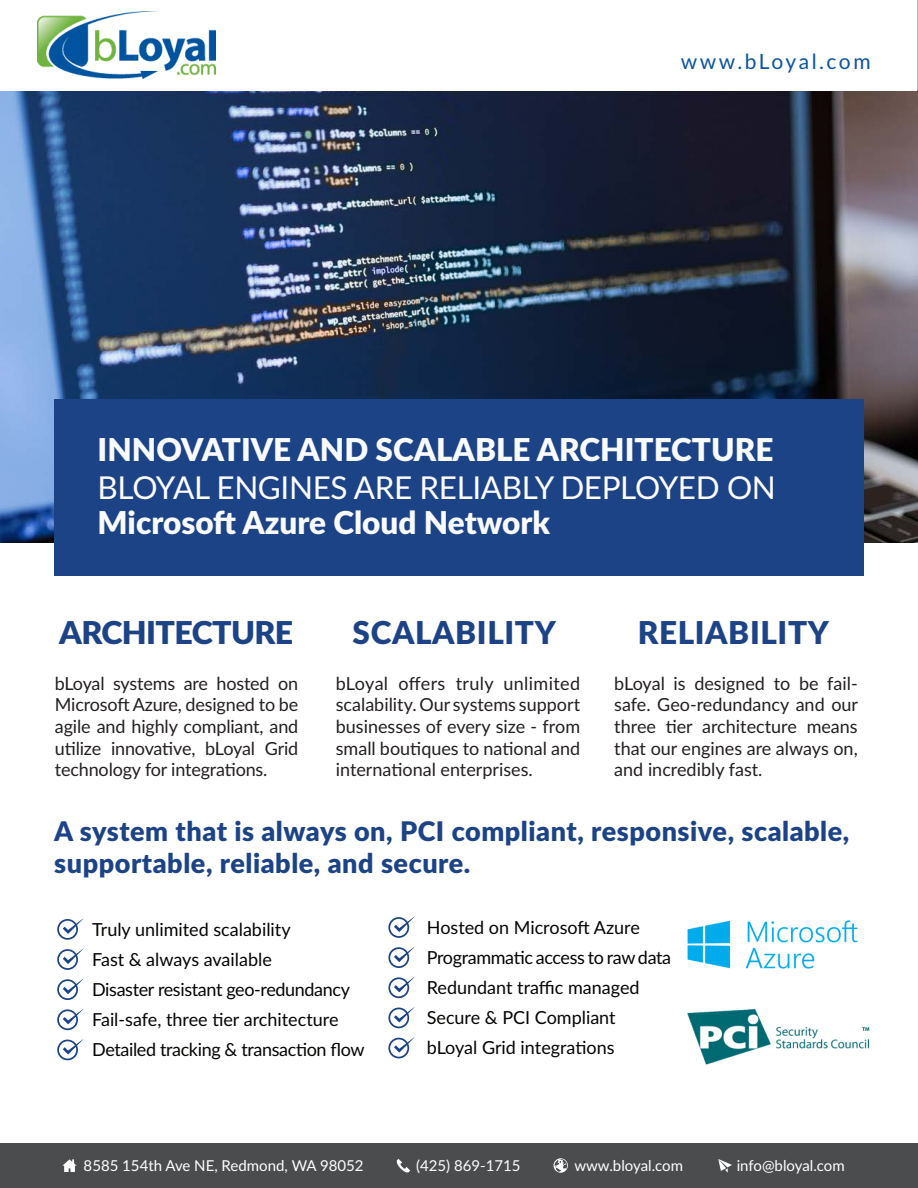
<style>
.page{position:relative;width:918px;height:1188px;background:#fff}
.page>*{position:absolute;margin:0;border:0;box-sizing:border-box;transform-origin:0 0}
.t1{font:900 31.5px "Lato";color:#f9fafc}
.t2{font:31.5px "Lato";letter-spacing:-.01em;color:#fdfdfe}
.t3{font:900 31.5px "Lato";letter-spacing:.02em;color:#1d4387}
.t4{font:900 31.5px "Lato";letter-spacing:-.02em;color:#1d4387}
.t5{font:900 27px/32.4px "Lato";letter-spacing:.02em;color:#1d4387}
.t6{font:21px "Lato";letter-spacing:.11em;color:#0a54a0}
.t7{font:18px/21.6px "Lato";color:#231f20;text-align:justify}
.t8{font:18px "Lato";letter-spacing:-.005em;color:#040503}
.t9{font:15px "Lato";color:#fff}
</style>
<div class="page">
<img style="left:0;top:90px;width:918px;height:452px">
<div style="left:54px;top:400px;width:810px;height:176px;background:#1d4387"></div>
<div style="left:0;top:1143px;width:918px;height:45px;background:#4b4c4d"></div>
<svg style="left:62px;top:1159px;width:15px;height:13px"></svg>
<svg style="left:396px;top:1159px;width:14px;height:14px"></svg>
<svg style="left:554px;top:1158px;width:14px;height:15px"></svg>
<svg style="left:718px;top:1159px;width:14px;height:14px"></svg>
<img style="left:38px;top:11px;width:177px;height:68px">
<svg style="left:57px;top:918px;width:27px;height:22px"></svg>
<svg style="left:57px;top:949px;width:26px;height:21px"></svg>
<svg style="left:57px;top:979px;width:26px;height:21px"></svg>
<svg style="left:57px;top:1009px;width:27px;height:21px"></svg>
<svg style="left:57px;top:1039px;width:27px;height:21px"></svg>
<svg style="left:388px;top:916px;width:27px;height:22px"></svg>
<svg style="left:388px;top:947px;width:27px;height:21px"></svg>
<svg style="left:388px;top:977px;width:27px;height:21px"></svg>
<svg style="left:388px;top:1007px;width:27px;height:21px"></svg>
<svg style="left:388px;top:1037px;width:27px;height:21px"></svg>
<img style="left:687px;top:920px;width:171px;height:49px">
<img style="left:687px;top:1009px;width:183px;height:56px">
<p class="t6" style="left:681px;top:47px;width:191px">www.bLoyal.com</p>
<p class="t1" style="left:98px;top:426px;width:677px">INNOVATIVE AND SCALABLE ARCHITECTURE</p>
<p class="t2" style="left:98px;top:465px;width:680px">BLOYAL ENGINES ARE RELIABLY DEPLOYED ON</p>
<p class="t1" style="left:98px;top:499px;width:454px">Microsoft Azure Cloud Network</p>
<p class="t3" style="left:353px;top:608px;width:205px">SCALABILITY</p>
<p class="t3" style="left:638px;top:608px;width:193px">RELIABILITY</p>
<p class="t4" style="left:59px;top:609px;width:236px">ARCHITECTURE</p>
<p class="t7" style="left:55px;top:672px;width:245px">bLoyal systems are hosted on Microsoft Azure, designed to be agile and highly compliant, and utilize innovative, bLoyal Grid technology for integrations.</p>
<p class="t7" style="left:336px;top:672px;width:246px">bLoyal offers truly unlimited scalability. Our systems support businesses of every size - from small boutiques to national and international enterprises.</p>
<p class="t7" style="left:614px;top:672px;width:245px">bLoyal is designed to be fail&shy;safe. Geo-redundancy and our three tier architecture means that our engines are always on, and incredibly fast.</p>
<p class="t5" style="left:54px;top:813px;width:797px">A system that is always on, PCI compliant, responsive, scalable, supportable, reliable, and secure.</p>
<p class="t8" style="left:92px;top:916px;width:200px">Truly unlimited scalability</p>
<p class="t8" style="left:92px;top:946px;width:181px">Fast &amp; always available</p>
<p class="t8" style="left:92px;top:976px;width:259px">Disaster resistant geo-redundancy</p>
<p class="t8" style="left:92px;top:1006px;width:248px">Fail-safe, three tier architecture</p>
<p class="t8" style="left:92px;top:1036px;width:274px">Detailed tracking &amp; transaction flow</p>
<p class="t8" style="left:427px;top:914px;width:215px">Hosted on Microsoft Azure</p>
<p class="t8" style="left:427px;top:944px;width:246px">Programmatic access to raw data</p>
<p class="t8" style="left:427px;top:974px;width:214px">Redundant traffic managed</p>
<p class="t8" style="left:427px;top:1004px;width:190px">Secure &amp; PCI Compliant</p>
<p class="t8" style="left:427px;top:1034px;width:189px">bLoyal Grid integrations</p>
<p class="t9" style="left:84px;top:1155px;width:281px">8585 154th Ave NE, Redmond, WA 98052</p>
<p class="t9" style="left:416px;top:1154px;width:106px">(425) 869-1715</p>
<p class="t9" style="left:574px;top:1154px;width:110px">www.bloyal.com</p>
<p class="t9" style="left:737px;top:1154px;width:110px">info@bloyal.com</p>
</div>
